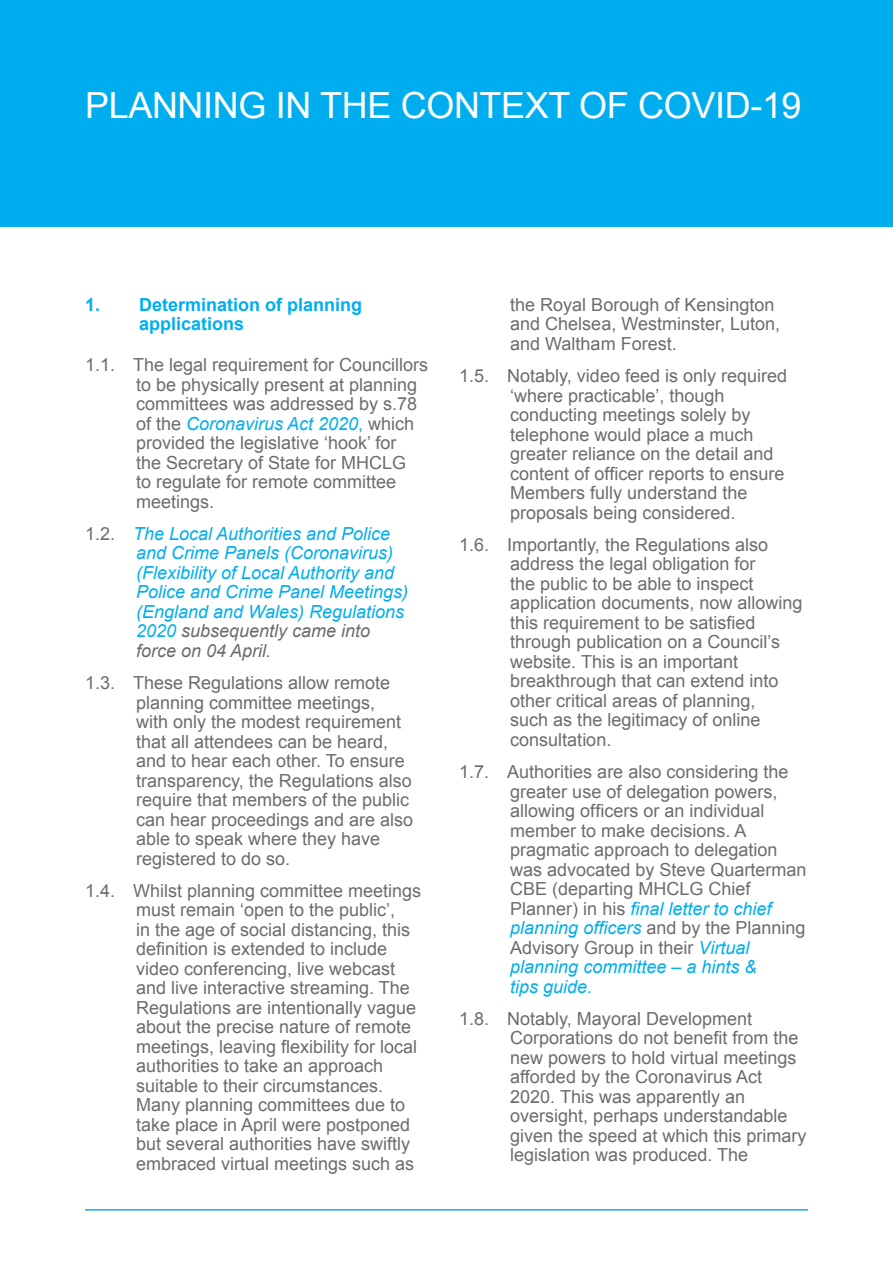
<style>
.page{position:relative;width:893px;height:1263px;background:#fff}
.page>*{position:absolute;margin:0;border:0;box-sizing:border-box;transform-origin:0 0}
.Section{font:36px "Arial";letter-spacing:-.01em;color:#fff}
.t1{font:18px/19.5px "Arial";color:#6c6c6f}
.t2{font:italic 18px/19.5px "Arial";color:#00aeef}
.t3{font:700 18px/19.5px "Arial";color:#00aeef}
.s1{font-style:italic;color:#00aeef}
.s2{color:#00aeef}
.s3{font-style:normal;color:#6c6c6f}
.s4{color:#6c6c6f}
</style>
<div class="page">
<hr style="left:85px;top:1209px;width:723px;height:1px;background:#00aeef">
<div style="left:0;top:0;width:893px;height:227px;background:#00aeef"></div>
<p class="Section" style="left:85px;top:81px;width:718px">PLANNING IN THE CONTEXT OF COVID-19</p>
<p class="t3" style="left:139px;top:295px;width:225px;text-indent:-54px">1. Determination of planning applications</p>
<p class="t1" style="left:136px;top:355px;width:294px;text-indent:-51px">1.1. The legal requirement for Councillors to be physically present at planning committees was addressed by s.78 of the <span class="s1">Coronavirus Act 2020</span><span class="s2">,</span> which provided the legislative ‘hook’ for<br>the Secretary of State for MHCLG<br>to regulate for remote committee meetings.</p>
<p class="t2" style="left:136px;top:524px;width:274px;text-indent:-51px"><span class="s3">1.2.</span> The Local Authorities and Police and Crime Panels (Coronavirus) (Flexibility of Local Authority and<br>Police and Crime Panel Meetings) (England and Wales) Regulations<br>2020 <span class="s4">subsequently came into force on 04 April.</span></p>
<p class="t1" style="left:136px;top:673px;width:279px;text-indent:-51px">1.3. These Regulations allow remote planning committee meetings,<br>with only the modest requirement that all attendees can be heard, and to hear each other. To ensure transparency, the Regulations also require that members of the public can hear proceedings and are also able to speak where they have registered to do so.</p>
<p class="t1" style="left:136px;top:881px;width:287px;text-indent:-51px">1.4. Whilst planning committee meetings must remain ‘open to the public’,<br>in the age of social distancing, this definition is extended to include video conferencing, live webcast and live interactive streaming. The Regulations are intentionally vague about the precise nature of remote meetings, leaving flexibility for local authorities to take an approach suitable to their circumstances.<br>Many planning committees due to take place in April were postponed but several authorities have swiftly embraced virtual meetings such as</p>
<p class="t1" style="left:510px;top:295px;width:271px">the Royal Borough of Kensington and Chelsea, Westminster, Luton, and Waltham Forest.</p>
<p class="t1" style="left:510px;top:366px;width:278px;text-indent:-51px">1.5. Notably, video feed is only required ‘where practicable’, though conducting meetings solely by telephone would place a much greater reliance on the detail and content of officer reports to ensure<br>Members fully understand the proposals being considered.</p>
<p class="t1" style="left:510px;top:535px;width:294px;text-indent:-51px">1.6. Importantly, the Regulations also address the legal obligation for<br>the public to be able to inspect application documents, now allowing this requirement to be satisfied through publication on a Council’s website. This is an important breakthrough that can extend into other critical areas of planning,<br>such as the legitimacy of online consultation.</p>
<p class="t1" style="left:510px;top:762px;width:298px;text-indent:-51px">1.7. Authorities are also considering the greater use of delegation powers, allowing officers or an individual member to make decisions. A pragmatic approach to delegation was advocated by Steve Quarterman<br>CBE (departing MHCLG Chief<br>Planner) in his <span class="s1">final letter to chief planning officers</span> and by the Planning<br>Advisory Group in their <span class="s1">Virtual planning committee – a hints &amp;<br>tips guide.</span></p>
<p class="t1" style="left:510px;top:1009px;width:298px;text-indent:-51px">1.8. Notably, Mayoral Development Corporations do not benefit from the new powers to hold virtual meetings afforded by the Coronavirus Act 2020. This was apparently an oversight, perhaps understandable given the speed at which this primary legislation was produced. The</p>
</div>
